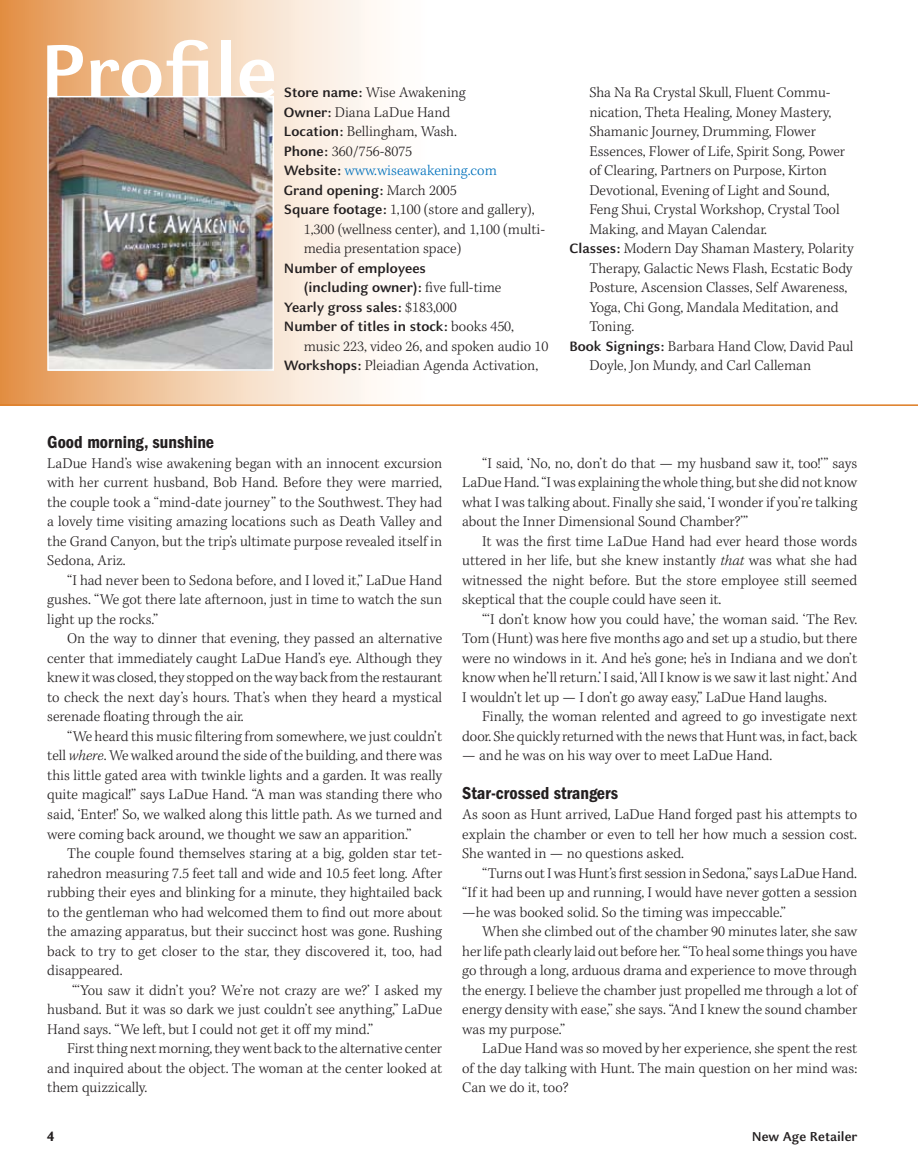
<style>
.page{position:relative;width:918px;height:1175px;background:#fff}
.page>*{position:absolute;margin:0;border:0;box-sizing:border-box;transform-origin:0 0}
.t1{font:700 84px "Celeste Sans";color:#fff}
.t2{font:600 condensed 18px "Franklin Gothic";color:#231f20}
.t3{font:15px/19.5px "Kepl MM";color:#231f20;text-align:justify}
.t4{font:700 15px "Celeste Sans";color:#231f20}
.t5{font:700 14.25px "Celeste Sans";color:#231f20}
.s1{font-family:"Celeste Sans";font-weight:700}
.s2{color:#0071bc}
.s3{font-family:"Kepl MM";font-weight:400}
.s4{font-style:italic}
</style>
<div class="page">
<svg style="left:0;top:0;width:918px;height:406px"></svg>
<img style="left:50px;top:99px;width:221px;height:269px">
<div style="left:47px;top:96px;width:227px;height:275px;border:2px solid #fff"></div>
<h1 class="t1" style="left:40px;top:21px;width:238px">Profile</h1>
<p class="t3" style="left:284px;top:83px;width:215px;text-align:left"><span class="s1">Store name:</span> Wise Awakening<br><span class="s1">Owner:</span> Diana LaDue Hand<br><span class="s1">Location:</span> Bellingham, Wash.<br><span class="s1">Phone:</span> 360/756-8075<br><span class="s1">Website:</span> <span class="s2">www.wiseawakening.com</span></p>
<p class="t4" style="left:284px;top:181px;width:175px">Grand opening: <span class="s3">March 2005</span></p>
<p class="t3" style="left:304px;top:200px;width:243px;text-align:left;text-indent:-20px"><span class="s1">Square footage:</span> 1,100 (store and gallery),<br>1,300 (wellness center), and 1,100 (multi&shy;media presentation space)</p>
<p class="t4" style="left:284px;top:259px;width:144px">Number of employees</p>
<p class="t4" style="left:304px;top:278px;width:199px">(including owner): <span class="s3">five full-time</span></p>
<p class="t4" style="left:284px;top:298px;width:174px">Yearly gross sales: <span class="s3">$183,000</span></p>
<p class="t4" style="left:284px;top:317px;width:232px">Number of titles in stock: <span class="s3">books 450,</span></p>
<p class="t3" style="left:284px;top:336px;width:266px;text-indent:20px">music 223, video 26, and spoken audio 10<br><span class="s1">Workshops:</span> Pleiadian Agenda Activation,</p>
<p class="t3" style="left:589px;top:83px;width:243px">Sha Na Ra Crystal Skull, Fluent Commu-</p>
<p class="t3" style="left:589px;top:102px;width:244px">nication, Theta Healing, Money Mastery,</p>
<p class="t3" style="left:589px;top:122px;width:228px">Shamanic Journey, Drumming, Flower</p>
<p class="t3" style="left:589px;top:141px;width:257px">Essences, Flower of Life, Spirit Song, Power</p>
<p class="t3" style="left:589px;top:161px;width:239px">of Clearing, Partners on Purpose, Kirton</p>
<p class="t3" style="left:589px;top:180px;width:242px">Devotional, Evening of Light and Sound,</p>
<p class="t3" style="left:589px;top:200px;width:252px">Feng Shui, Crystal Workshop, Crystal Tool</p>
<p class="t3" style="left:589px;top:219px;width:179px">Making, and Mayan Calendar.</p>
<p class="t3" style="left:569px;top:239px;width:286px"><span class="s1">Classes:</span> Modern Day Shaman Mastery, Polarity</p>
<p class="t3" style="left:589px;top:258px;width:265px">Therapy, Galactic News Flash, Ecstatic Body</p>
<p class="t3" style="left:589px;top:278px;width:260px">Posture, Ascension Classes, Self Awareness,</p>
<p class="t3" style="left:589px;top:297px;width:251px">Yoga, Chi Gong, Mandala Meditation, and</p>
<p class="t3" style="left:589px;top:317px;width:46px">Toning.</p>
<p class="t3" style="left:569px;top:336px;width:286px"><span class="s1">Book Signings:</span> Barbara Hand Clow, David Paul</p>
<p class="t3" style="left:589px;top:356px;width:223px">Doyle, Jon Mundy, and Carl Calleman</p>
<p class="t2" style="left:47px;top:432px;width:168px">Good morning, sunshine</p>
<p class="t3" style="left:47px;top:453px;width:396px">LaDue Hand’s wise awakening began with an innocent excursion with her current husband, Bob Hand. Before they were married, the couple took a “mind-date journey” to the Southwest. They had a lovely time visiting amazing locations such as Death Valley and the Grand Canyon, but the trip’s ultimate purpose revealed itself in Sedona, Ariz.</p>
<p class="t3" style="left:47px;top:570px;width:397px;text-indent:20px">“I had never been to Sedona before, and I loved it,” LaDue Hand gushes. “We got there late afternoon, just in time to watch the sun light up the rocks.”</p>
<p class="t3" style="left:47px;top:629px;width:396px;text-indent:20px">On the way to dinner that evening, they passed an alternative center that immediately caught LaDue Hand’s eye. Although they knew it was closed, they stopped on the way back from the restaurant to check the next day’s hours. That’s when they heard a mystical serenade floating through the air.</p>
<p class="t3" style="left:47px;top:726px;width:396px;text-indent:20px">“We heard this music filtering from somewhere, we just couldn’t tell <span class="s4">where</span>. We walked around the side of the building, and there was this little gated area with twinkle lights and a garden. It was really quite magical!” says LaDue Hand. “A man was standing there who said, ‘Enter!’ So, we walked along this little path. As we turned and were coming back around, we thought we saw an apparition.”</p>
<p class="t3" style="left:47px;top:843px;width:397px;text-indent:20px">The couple found themselves staring at a big, golden star tet&shy;rahedron measuring 7.5 feet tall and wide and 10.5 feet long. After rubbing their eyes and blinking for a minute, they hightailed back to the gentleman who had welcomed them to find out more about the amazing apparatus, but their succinct host was gone. Rushing back to try to get closer to the star, they discovered it, too, had disappeared.</p>
<p class="t3" style="left:47px;top:980px;width:396px;text-indent:25px">“‘You saw it didn’t you? We’re not crazy are we?’ I asked my husband. But it was so dark we just couldn’t see anything,” LaDue Hand says. “We left, but I could not get it off my mind.”</p>
<p class="t3" style="left:47px;top:1038px;width:397px;text-indent:20px">First thing next morning, they went back to the alternative center and inquired about the object. The woman at the center looked at them quizzically.</p>
<p class="t3" style="left:462px;top:453px;width:397px;text-indent:20px">“I said, ‘No, no, don’t do that — my husband saw it, too!’” says LaDue Hand. “I was explaining the whole thing, but she did not know what I was talking about. Finally she said, ‘I wonder if you’re talking about the Inner Dimensional Sound Chamber?’”</p>
<p class="t3" style="left:462px;top:531px;width:397px;text-indent:20px">It was the first time LaDue Hand had ever heard those words uttered in her life, but she knew instantly <span class="s4">that</span> was what she had witnessed the night before. But the store employee still seemed skeptical that the couple could have seen it.</p>
<p class="t3" style="left:462px;top:609px;width:397px;text-indent:20px">“‘I don’t know how you could have,’ the woman said. ‘The Rev.<br>Tom (Hunt) was here five months ago and set up a studio, but there were no windows in it. And he’s gone; he’s in Indiana and we don’t know when he’ll return.’ I said, ‘All I know is we saw it last night.’ And I wouldn’t let up — I don’t go away easy,” LaDue Hand laughs.</p>
<p class="t3" style="left:462px;top:707px;width:396px;text-align:right">Finally, the woman relented and agreed to go investigate next door. She quickly returned with the news that Hunt was, in fact, back</p>
<p class="t3" style="left:462px;top:746px;width:312px">— and he was on his way over to meet LaDue Hand.</p>
<p class="t2" style="left:462px;top:783px;width:157px">Star-crossed strangers</p>
<p class="t3" style="left:462px;top:804px;width:396px">As soon as Hunt arrived, LaDue Hand forged past his attempts to explain the chamber or even to tell her how much a session cost.<br>She wanted in — no questions asked.</p>
<p class="t3" style="left:462px;top:863px;width:396px;text-indent:20px">“Turns out I was Hunt’s first session in Sedona,” says LaDue Hand. “If it had been up and running, I would have never gotten a session —he was booked solid. So the timing was impeccable.”</p>
<p class="t3" style="left:462px;top:921px;width:397px;text-indent:20px">When she climbed out of the chamber 90 minutes later, she saw her life path clearly laid out before her. “To heal some things you have go through a long, arduous drama and experience to move through the energy. I believe the chamber just propelled me through a lot of energy density with ease,” she says. “And I knew the sound chamber was my purpose.”</p>
<p class="t3" style="left:462px;top:1038px;width:396px;text-indent:20px">LaDue Hand was so moved by her experience, she spent the rest of the day talking with Hunt. The main question on her mind was:<br>Can we do it, too?</p>
<p class="t5" style="left:752px;top:1128px;width:107px">New Age Retailer</p>
</div>
